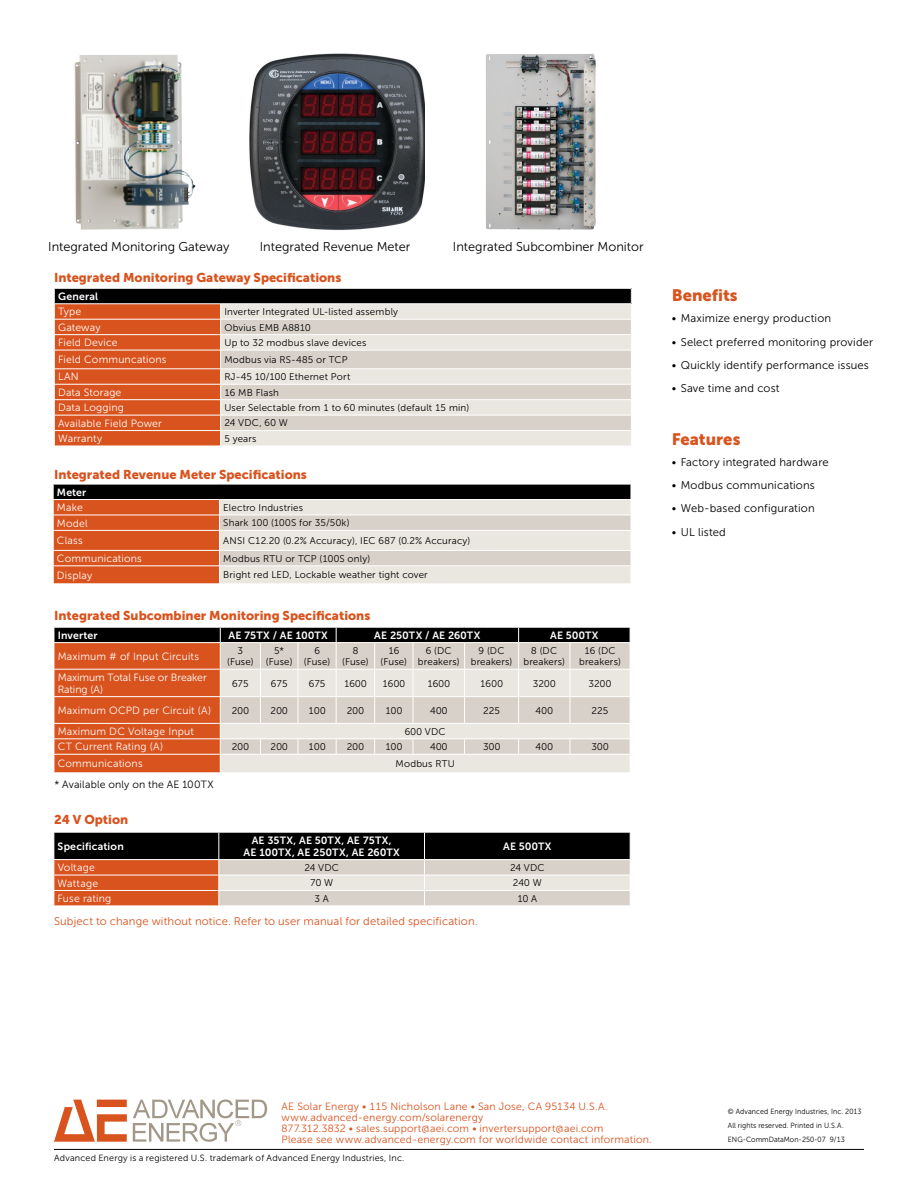
<style>
.page{position:relative;width:918px;height:1188px;background:#fff}
.page>*{position:absolute;margin:0;border:0;box-sizing:border-box;transform-origin:0 0}
.t1{font:16.5px "Museo Sans 900";color:#d9531e}
.t2{font:12.75px "Museo Sans 900";color:#d9531e}
.t3{font:12.75px "Museo Sans 300";color:#000}
.t4{font:11.25px "Museo Sans 300";letter-spacing:.015em;color:#000}
.t5{font:11.25px "Museo Sans 300";letter-spacing:.015em;color:#d9531e}
.t6{font:10.5px "Museo Sans 300";letter-spacing:.015em;color:#fff}
.t7{font:10.5px/11.2px "Museo Sans 300";letter-spacing:.02em;color:#d9531e}
.t8{font:10.5px/12px "Museo Sans 700";letter-spacing:.015em;color:#fff;text-align:center}
.t9{font:10.5px/12px "Museo Sans 300";letter-spacing:-.005em;color:#fff}
.t10{font:10.5px "Museo Sans 300";letter-spacing:.015em;color:#000}
.t11{font:9.75px/11.7px "Museo Sans 300";letter-spacing:.02em;color:#000;text-align:center}
.t12{font:9px "Museo Sans 300";letter-spacing:.02em;color:#000}
.t13{font:7.5px/13.8px "Museo Sans 300";letter-spacing:.01em;color:#000;scale:.95 1}
</style>
<div class="page">
<hr style="left:54px;top:1149px;width:810px;height:1px;background:#000">
<img style="left:486px;top:54px;width:110px;height:176px">
<img style="left:74px;top:55px;width:122px;height:175px">
<img style="left:249px;top:53px;width:176px;height:177px">
<svg style="left:133px;top:1099px;width:134px;height:43px"></svg>
<svg style="left:54px;top:1100px;width:73px;height:42px"></svg>
<div style="left:54px;top:288px;width:577px;height:16px;background:#000"></div>
<div style="left:221px;top:304px;width:410px;height:142px;background:#eae6e0"></div>
<svg style="left:221px;top:320px;width:410px;height:110px;background:#e0dad3"></svg>
<hr style="left:54px;top:288px;width:167px;height:1px;background:#fff">
<hr style="left:221px;top:288px;width:411px;height:1px;background:#fff">
<hr style="left:221px;top:303px;width:411px;height:1px;background:#fff">
<hr style="left:221px;top:319px;width:411px;height:1px;background:#fff">
<hr style="left:221px;top:334px;width:411px;height:1px;background:#fff">
<hr style="left:221px;top:350px;width:411px;height:1px;background:#fff">
<hr style="left:221px;top:368px;width:411px;height:1px;background:#fff">
<hr style="left:221px;top:384px;width:411px;height:1px;background:#fff">
<hr style="left:221px;top:399px;width:411px;height:1px;background:#fff">
<hr style="left:221px;top:415px;width:411px;height:1px;background:#fff">
<hr style="left:221px;top:430px;width:411px;height:1px;background:#fff">
<svg style="left:54px;top:289px;width:167px;height:157px;background:#c8572b"></svg>
<svg style="left:631px;top:289px;width:1px;height:15px"></svg>
<svg style="left:53px;top:484px;width:578px;height:99px;background:#c1a090"></svg>
<svg style="left:54px;top:627px;width:576px;height:145px;background:#caa695"></svg>
<svg style="left:54px;top:832px;width:577px;height:74px;background:#90786c"></svg>
<h2 class="t3" style="left:48px;top:240px;width:183px">Integrated Monitoring Gateway</h2>
<h2 class="t3" style="left:260px;top:240px;width:152px">Integrated Revenue Meter</h2>
<h2 class="t3" style="left:453px;top:240px;width:192px">Integrated Subcombiner Monitor</h2>
<h2 class="t2" style="left:54px;top:271px;width:289px">Integrated Monitoring Gateway Specifications</h2>
<p class="t8" style="left:58px;top:290px;width:42px">General</p>
<p class="t6" style="left:58px;top:306px;width:25px">Type</p>
<p class="t11" style="left:224px;top:306px;width:175px">Inverter Integrated UL-listed assembly</p>
<p class="t6" style="left:58px;top:322px;width:44px">Gateway</p>
<p class="t11" style="left:224px;top:321px;width:88px">Obvius EMB A8810</p>
<p class="t6" style="left:58px;top:337px;width:61px">Field Device</p>
<p class="t11" style="left:224px;top:337px;width:143px">Up to 32 modbus slave devices</p>
<p class="t6" style="left:58px;top:354px;width:110px">Field Communcations</p>
<p class="t11" style="left:224px;top:354px;width:125px">Modbus via RS-485 or TCP</p>
<p class="t6" style="left:58px;top:371px;width:22px">LAN</p>
<p class="t11" style="left:224px;top:371px;width:127px">RJ-45 10/100 Ethernet Port</p>
<p class="t6" style="left:58px;top:387px;width:65px">Data Storage</p>
<p class="t11" style="left:224px;top:386px;width:56px">16 MB Flash</p>
<p class="t6" style="left:58px;top:402px;width:67px">Data Logging</p>
<p class="t11" style="left:224px;top:402px;width:246px">User Selectable from 1 to 60 minutes (default 15 min)</p>
<p class="t6" style="left:58px;top:417px;width:105px">Available Field Power</p>
<p class="t11" style="left:224px;top:417px;width:65px">24 VDC, 60 W</p>
<p class="t6" style="left:58px;top:433px;width:46px">Warranty</p>
<p class="t11" style="left:224px;top:433px;width:34px">5 years</p>
<h2 class="t2" style="left:54px;top:467px;width:254px">Integrated Revenue Meter Specifications</h2>
<p class="t8" style="left:57px;top:486px;width:31px">Meter</p>
<p class="t6" style="left:57px;top:502px;width:27px">Make</p>
<p class="t11" style="left:223px;top:502px;width:81px">Electro Industries</p>
<p class="t6" style="left:57px;top:517px;width:32px">Model</p>
<p class="t11" style="left:223px;top:517px;width:128px">Shark 100 (100S for 35/50k)</p>
<p class="t6" style="left:57px;top:535px;width:27px">Class</p>
<p class="t11" style="left:223px;top:535px;width:249px">ANSI C12.20 (0.2% Accuracy), IEC 687 (0.2% Accuracy)</p>
<p class="t6" style="left:57px;top:553px;width:86px">Communications</p>
<p class="t11" style="left:223px;top:553px;width:148px">Modbus RTU or TCP (100S only)</p>
<p class="t6" style="left:57px;top:570px;width:37px">Display</p>
<p class="t11" style="left:223px;top:569px;width:206px">Bright red LED, Lockable weather tight cover</p>
<h2 class="t2" style="left:54px;top:608px;width:318px">Integrated Subcombiner Monitoring Specifications</h2>
<p class="t8" style="left:58px;top:629px;width:42px">Inverter</p>
<p class="t8" style="left:228px;top:629px;width:101px">AE 75TX / AE 100TX</p>
<p class="t8" style="left:374px;top:629px;width:108px">AE 250TX / AE 260TX</p>
<p class="t8" style="left:550px;top:629px;width:50px">AE 500TX</p>
<p class="t6" style="left:58px;top:651px;width:143px">Maximum # of Input Circuits</p>
<p class="t11" style="left:227px;top:645px;width:28px">3 (Fuse)</p>
<p class="t11" style="left:266px;top:645px;width:28px">5* (Fuse)</p>
<p class="t11" style="left:304px;top:645px;width:28px">6 (Fuse)</p>
<p class="t11" style="left:342px;top:645px;width:28px">8 (Fuse)</p>
<p class="t11" style="left:381px;top:645px;width:28px">16 (Fuse)</p>
<p class="t11" style="left:418px;top:645px;width:43px">6 (DC breakers)</p>
<p class="t11" style="left:471px;top:645px;width:43px">9 (DC breakers)</p>
<p class="t11" style="left:523px;top:645px;width:43px">8 (DC breakers)</p>
<p class="t11" style="left:579px;top:645px;width:43px">16 (DC breakers)</p>
<p class="t9" style="left:58px;top:671px;width:151px">Maximum Total Fuse or Breaker<br>Rating (A)</p>
<p class="t11" style="left:232px;top:677px;width:18px">675</p>
<p class="t11" style="left:271px;top:677px;width:18px">675</p>
<p class="t11" style="left:309px;top:677px;width:18px">675</p>
<p class="t11" style="left:344px;top:677px;width:24px">1600</p>
<p class="t11" style="left:383px;top:677px;width:24px">1600</p>
<p class="t11" style="left:427px;top:677px;width:24px">1600</p>
<p class="t11" style="left:480px;top:677px;width:24px">1600</p>
<p class="t11" style="left:533px;top:677px;width:24px">3200</p>
<p class="t11" style="left:589px;top:677px;width:24px">3200</p>
<p class="t6" style="left:58px;top:705px;width:155px">Maximum OCPD per Circuit (A)</p>
<p class="t11" style="left:232px;top:705px;width:19px">200</p>
<p class="t11" style="left:271px;top:705px;width:19px">200</p>
<p class="t11" style="left:309px;top:705px;width:18px">100</p>
<p class="t11" style="left:347px;top:705px;width:19px">200</p>
<p class="t11" style="left:385px;top:705px;width:18px">100</p>
<p class="t11" style="left:430px;top:705px;width:19px">400</p>
<p class="t11" style="left:483px;top:705px;width:18px">225</p>
<p class="t11" style="left:536px;top:705px;width:19px">400</p>
<p class="t11" style="left:592px;top:705px;width:18px">225</p>
<p class="t6" style="left:58px;top:726px;width:138px">Maximum DC Voltage Input</p>
<p class="t11" style="left:405px;top:726px;width:42px">600 VDC</p>
<p class="t6" style="left:58px;top:741px;width:107px">CT Current Rating (A)</p>
<p class="t11" style="left:232px;top:741px;width:19px">200</p>
<p class="t11" style="left:271px;top:741px;width:19px">200</p>
<p class="t11" style="left:309px;top:741px;width:18px">100</p>
<p class="t11" style="left:347px;top:741px;width:19px">200</p>
<p class="t11" style="left:385px;top:741px;width:18px">100</p>
<p class="t11" style="left:430px;top:741px;width:19px">400</p>
<p class="t11" style="left:483px;top:741px;width:19px">300</p>
<p class="t11" style="left:536px;top:741px;width:19px">400</p>
<p class="t11" style="left:591px;top:741px;width:19px">300</p>
<p class="t6" style="left:58px;top:758px;width:86px">Communications</p>
<p class="t11" style="left:396px;top:758px;width:61px">Modbus RTU</p>
<p class="t10" style="left:54px;top:779px;width:161px">* Available only on the AE 100TX</p>
<h2 class="t2" style="left:54px;top:812px;width:76px">24 V Option</h2>
<p class="t8" style="left:58px;top:840px;width:68px">Specification</p>
<p class="t8" style="left:244px;top:834px;width:158px">AE 35TX, AE 50TX, AE 75TX,<br>AE 100TX, AE 250TX, AE 260TX</p>
<p class="t8" style="left:503px;top:840px;width:50px">AE 500TX</p>
<p class="t6" style="left:58px;top:862px;width:39px">Voltage</p>
<p class="t11" style="left:304px;top:862px;width:36px">24 VDC</p>
<p class="t11" style="left:510px;top:862px;width:36px">24 VDC</p>
<p class="t6" style="left:58px;top:877px;width:42px">Wattage</p>
<p class="t11" style="left:310px;top:877px;width:25px">70 W</p>
<p class="t11" style="left:513px;top:877px;width:30px">240 W</p>
<p class="t6" style="left:58px;top:893px;width:55px">Fuse rating</p>
<p class="t11" style="left:314px;top:893px;width:16px">3 A</p>
<p class="t11" style="left:517px;top:893px;width:21px">10 A</p>
<p class="t5" style="left:54px;top:915px;width:425px">Subject to change without notice. Refer to user manual for detailed specification.</p>
<h1 class="t1" style="left:672px;top:286px;width:67px">Benefits</h1>
<p class="t4" style="left:672px;top:312px;width:161px">• Maximize energy production</p>
<p class="t4" style="left:672px;top:336px;width:203px">• Select preferred monitoring provider</p>
<p class="t4" style="left:672px;top:359px;width:199px">• Quickly identify performance issues</p>
<p class="t4" style="left:672px;top:382px;width:109px">• Save time and cost</p>
<h1 class="t1" style="left:672px;top:430px;width:70px">Features</h1>
<p class="t4" style="left:672px;top:456px;width:158px">• Factory integrated hardware</p>
<p class="t4" style="left:672px;top:479px;width:145px">• Modbus communications</p>
<p class="t4" style="left:672px;top:503px;width:145px">• Web-based configuration</p>
<p class="t4" style="left:672px;top:526px;width:56px">• UL listed</p>
<p class="t7" style="left:282px;top:1100px;width:372px">AE Solar Energy • 115 Nicholson Lane • San Jose, CA 95134 U.S.A. www.advanced-energy.com/solarenergy<br>877.312.3832 • sales.support@aei.com • invertersupport@aei.com<br>Please see www.advanced-energy.com for worldwide contact information.</p>
<p class="t12" style="left:54px;top:1153px;width:352px">Advanced Energy is a registered U.S. trademark of Advanced Energy Industries, Inc.</p>
<p class="t13" style="left:728px;top:1105px;width:142px">© Advanced Energy Industries, Inc. 2013<br>All rights reserved. Printed in U.S.A.<br>ENG-CommDataMon-250-07 9/13</p>
</div>
